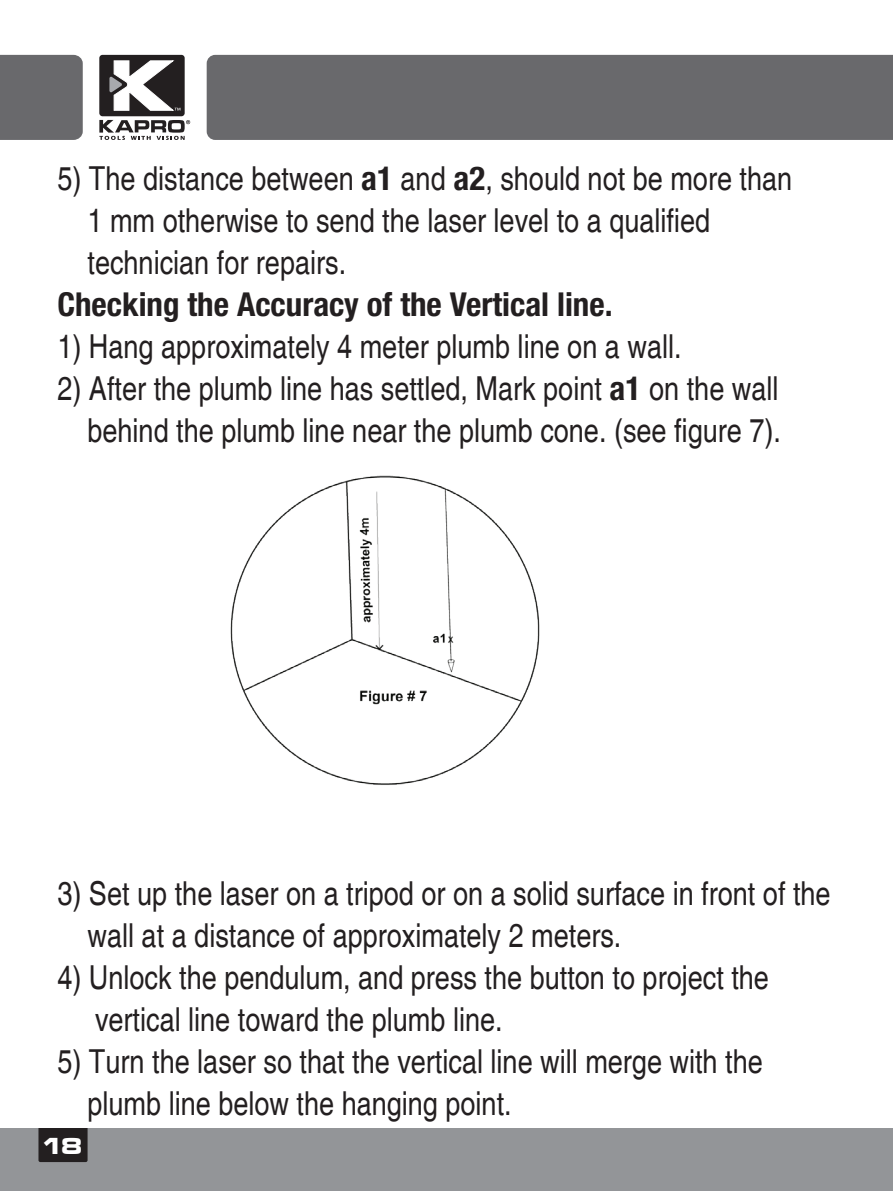
<style>
.page{position:relative;width:893px;height:1191px;background:#fff}
.page>*{position:absolute;margin:0;border:0;box-sizing:border-box;transform-origin:0 0}
.t1{font:condensed 33px/42px "Helvetica";color:#231f20}
.t2{font:700 condensed 33px "Helvetica Neue";color:#231f20}
.t3{font:24px "Microgramma D Bold Exte";color:#fff}
.s1{font-family:"Helvetica Neue";font-weight:700}
</style>
<div class="page">
<div style="left:0;top:1128px;width:893px;height:63px;background:#939598"></div>
<div style="left:38px;top:1128px;width:50px;height:34px;background:#231f20"></div>
<div style="left:99px;top:55px;width:86px;height:61px;background:#231f20;border-radius:3px"></div>
<svg style="left:99px;top:120px;width:91px;height:20px"></svg>
<svg style="left:109px;top:61px;width:71px;height:49px"></svg>
<div style="left:0;top:55px;width:83px;height:85px;background:#69696c"></div>
<div style="left:207px;top:55px;width:686px;height:85px;background:#69696c"></div>
<img style="left:230px;top:475px;width:310px;height:310px">
<p class="t1" style="left:87px;top:158px;width:706px;text-indent:-30px">5) The distance between <span class="s1">a1</span> and <span class="s1">a2</span>, should not be more than<br>1 mm otherwise to send the laser level to a qualified technician for repairs.</p>
<p class="t2" style="left:57px;top:284px;width:557px">Checking the Accuracy of the Vertical line.</p>
<p class="t1" style="left:57px;top:326px;width:626px">1) Hang approximately 4 meter plumb line on a wall.</p>
<p class="t1" style="left:57px;top:368px;width:725px;text-align:right">2) After the plumb line has settled, Mark point <span class="s1">a1</span> on the wall behind the plumb line near the plumb cone. (see figure 7).</p>
<p class="t1" style="left:87px;top:872px;width:745px;text-indent:-30px">3) Set up the laser on a tripod or on a solid surface in front of the wall at a distance of approximately 2 meters.</p>
<p class="t1" style="left:95px;top:956px;width:675px;text-indent:-38px">4) Unlock the pendulum, and press the button to project the vertical line toward the plumb line.</p>
<p class="t1" style="left:87px;top:1040px;width:677px;text-indent:-30px">5) Turn the laser so that the vertical line will merge with the plumb line below the hanging point.</p>
<p class="t3" style="left:42px;top:1129px;width:42px">18</p>
</div>
